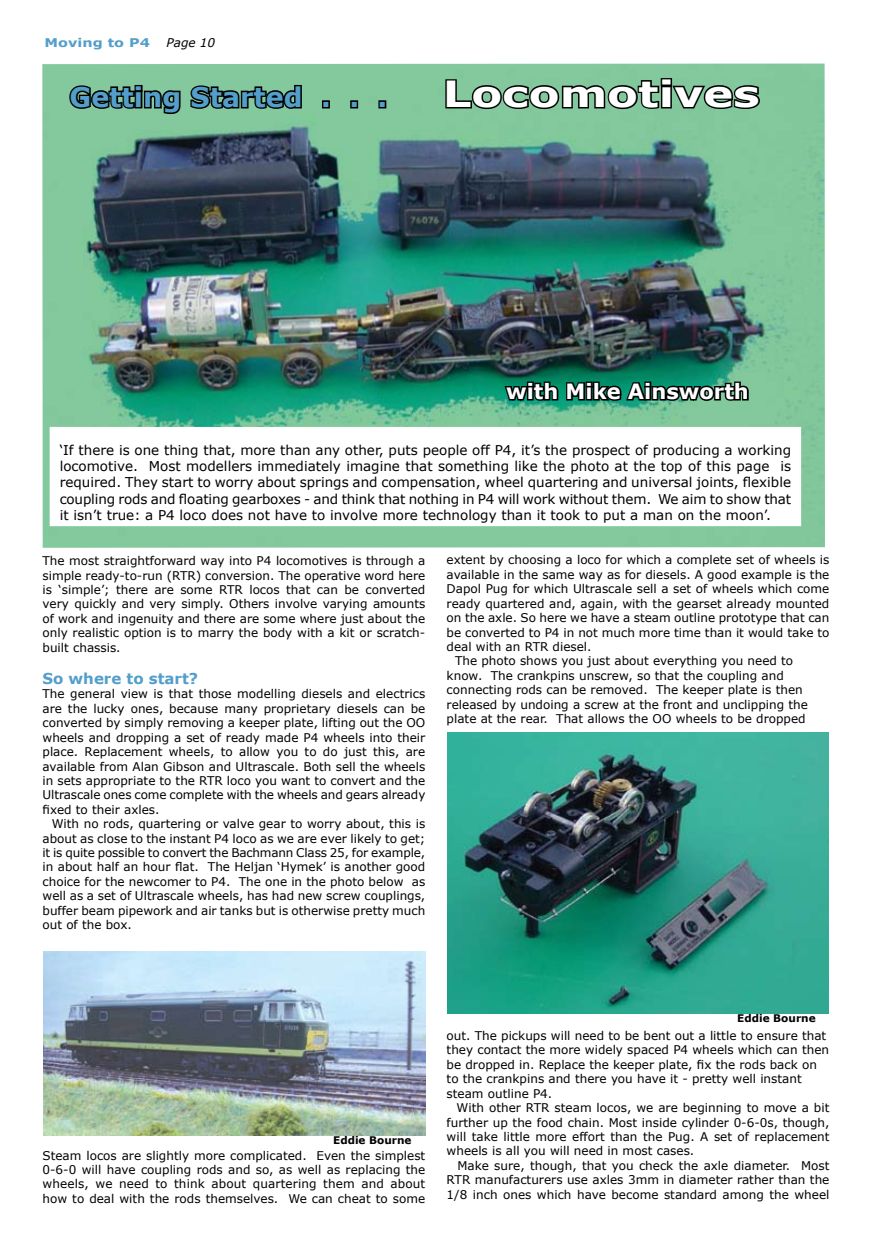
<style>
.page{position:relative;width:872px;height:1234px;background:#fff}
.page>*{position:absolute;margin:0;border:0;box-sizing:border-box;transform-origin:0 0}
.t1{font:700 36px "Verdana";color:#fff;scale:1.25 1}
.t2{font:700 27px "Verdana";color:#539eca}
.t3{font:700 21px "Verdana";color:#fff}
.t4{font:700 15px "Verdana";color:#539eca}
.t5{font:13.5px/16.2px "Verdana";color:#000;text-align:justify}
.t6{font:12px/14.4px "Verdana";color:#000;text-align:justify}
.t7{font:700 12px "Verdana";color:#539eca;scale:1.2 1}
.t8{font:italic 12px "Verdana";color:#000}
.t9{font:700 10.5px "Verdana";color:#000}
</style>
<div class="page">
<img style="left:42px;top:63px;width:783px;height:484px">
<div style="left:50px;top:427px;width:750px;height:98px;background:#fff"></div>
<img style="left:44px;top:951px;width:381px;height:184px">
<img style="left:447px;top:732px;width:381px;height:281px">
<svg style="left:502px;top:374px;width:248px;height:33px;background:#175f49"></svg>
<svg style="left:68px;top:83px;width:115px;height:33px;background:#486d55"></svg>
<svg style="left:189px;top:83px;width:114px;height:28px;background:#3f604b"></svg>
<div style="left:322px;top:100px;width:8px;height:8px;border:3px solid #000"></div>
<div style="left:350px;top:100px;width:8px;height:8px;border:3px solid #000"></div>
<div style="left:378px;top:100px;width:8px;height:8px;border:3px solid #000"></div>
<svg style="left:444px;top:77px;width:317px;height:34px;background:#548064"></svg>
<p class="t7" style="left:45px;top:35px;width:89px">Moving to P4</p>
<p class="t8" style="left:167px;top:35px;width:50px">Page 1 0</p>
<h2 class="t2" style="left:69px;top:80px;width:319px">Getting Started . . .</h2>
<h1 class="t1" style="left:443px;top:71px;width:255px">Locomotives</h1>
<h3 class="t3" style="left:506px;top:378px;width:244px">with Mike Ainsworth</h3>
<p class="t5" style="left:60px;top:441px;width:733px">‘If there is one thing that, more than any other, puts people off P4, it’s the prospect of producing a working locomotive. Most modellers immediately imagine that something like the photo at the top of this page is required. They start to worry about springs and compensation, wheel quartering and universal joints, flexible coupling rods and floating gearboxes - and think that nothing in P4 will work without them. We aim to show that it isn’t true: a P4 loco does not have to involve more technology than it took to put a man on the moon’.</p>
<p class="t6" style="left:43px;top:553px;width:384px">The most straightforward way into P4 locomotives is through a simple ready-to-run (RTR) conversion. The operative word here is ‘simple’; there are some RTR locos that can be converted very quickly and very simply. Others involve varying amounts of work and ingenuity and there are some where just about the only realistic option is to marry the body with a kit or scratch&shy;built chassis.</p>
<p class="t4" style="left:43px;top:669px;width:157px">So where to start?</p>
<p class="t6" style="left:43px;top:686px;width:384px">The general view is that those modelling diesels and electrics are the lucky ones, because many proprietary diesels can be converted by simply removing a keeper plate, lifting out the OO wheels and dropping a set of ready made P4 wheels into their place. Replacement wheels, to allow you to do just this, are available from Alan Gibson and Ultrascale. Both sell the wheels in sets appropriate to the RTR loco you want to convert and the Ultrascale ones come complete with the wheels and gears already fixed to their axles.</p>
<p class="t6" style="left:43px;top:816px;width:384px;text-indent:9px">With no rods, quartering or valve gear to worry about, this is about as close to the instant P4 loco as we are ever likely to get; it is quite possible to convert the Bachmann Class 25, for example, in about half an hour flat. The Heljan ‘Hymek’ is another good choice for the newcomer to P4. The one in the photo below as well as a set of Ultrascale wheels, has had new screw couplings, buffer beam pipework and air tanks but is otherwise pretty much out of the box.</p>
<p class="t6" style="left:446px;top:552px;width:384px">extent by choosing a loco for which a complete set of wheels is</p>
<p class="t6" style="left:446px;top:566px;width:384px">available in the same way as for diesels. A good example is the</p>
<p class="t6" style="left:446px;top:581px;width:384px">Dapol Pug for which Ultrascale sell a set of wheels which come</p>
<p class="t6" style="left:446px;top:595px;width:384px">ready quartered and, again, with the gearset already mounted</p>
<p class="t6" style="left:446px;top:610px;width:384px">on the axle. So here we have a steam outline prototype that can</p>
<p class="t6" style="left:446px;top:624px;width:384px">be converted to P4 in not much more time than it would take to</p>
<p class="t6" style="left:446px;top:638px;width:146px">deal with an RTR diesel.</p>
<p class="t6" style="left:455px;top:653px;width:340px">The photo shows you just about everything you need to</p>
<p class="t6" style="left:446px;top:667px;width:339px">know. The crankpins unscrew, so that the coupling and</p>
<p class="t6" style="left:446px;top:682px;width:357px">connecting rods can be removed. The keeper plate is then</p>
<p class="t6" style="left:446px;top:696px;width:363px">released by undoing a screw at the front and unclipping the</p>
<p class="t6" style="left:446px;top:710px;width:360px">plate at the rear. That allows the OO wheels to be dropped</p>
<p class="t9" style="left:333px;top:1133px;width:80px">Eddie Bourne</p>
<p class="t6" style="left:43px;top:1147px;width:384px">Steam locos are slightly more complicated. Even the simplest 0-6-0 will have coupling rods and so, as well as replacing the wheels, we need to think about quartering them and about how to deal with the rods themselves. We can cheat to some</p>
<p class="t9" style="left:737px;top:1011px;width:80px">Eddie Bourne</p>
<p class="t6" style="left:446px;top:1027px;width:384px;text-align:left">out. The pickups will need to be bent out a little to ensure that they contact the more widely spaced P4 wheels which can then be dropped in. Replace the keeper plate, fix the rods back on to the crankpins and there you have it - pretty well instant steam outline P4.</p>
<p class="t6" style="left:446px;top:1099px;width:384px;text-indent:10px">With other RTR steam locos, we are beginning to move a bit further up the food chain. Most inside cylinder 0-6-0s, though, will take little more effort than the Pug. A set of replacement wheels is all you will need in most cases.</p>
<p class="t6" style="left:446px;top:1157px;width:384px;text-indent:11px">Make sure, though, that you check the axle diameter. Most RTR manufacturers use axles 3mm in diameter rather than the 1/8 inch ones which have become standard among the wheel</p>
</div>
